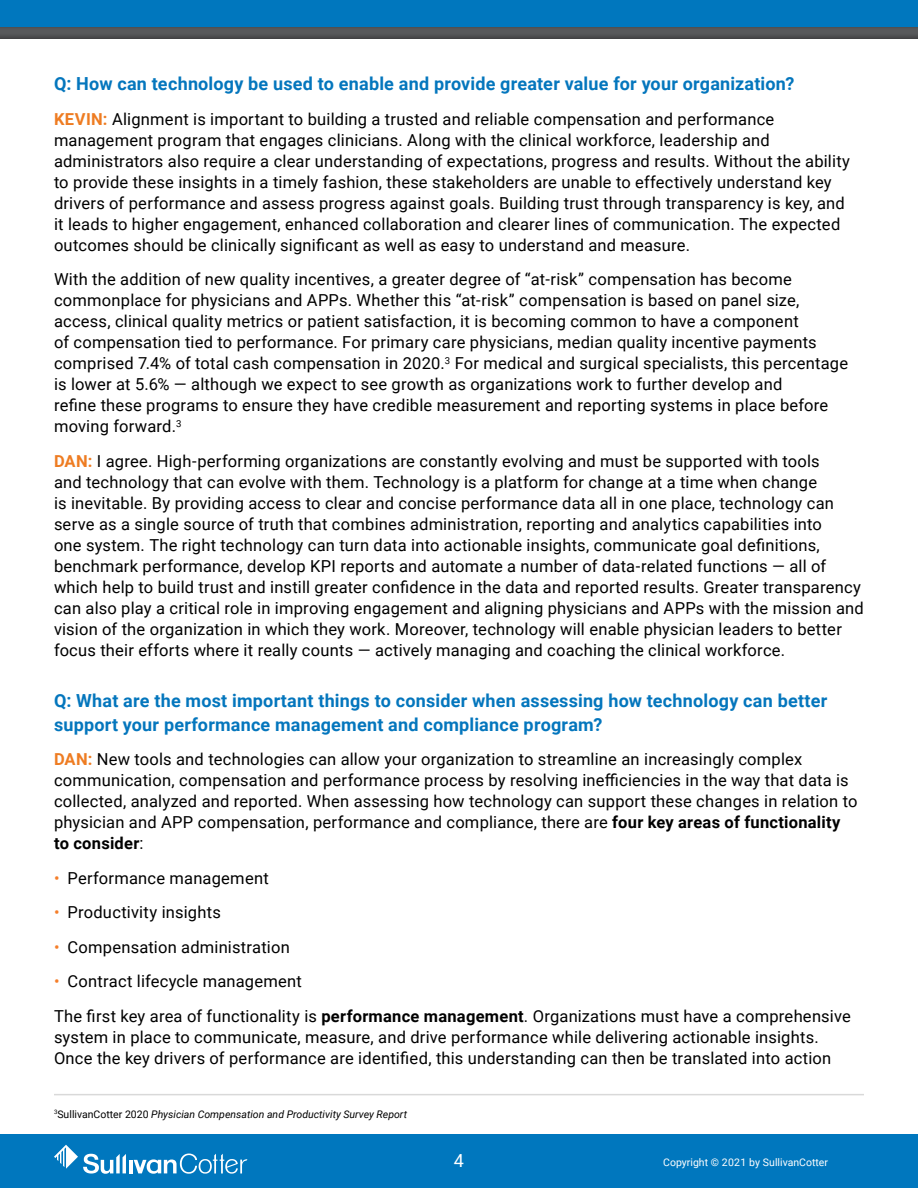
<style>
.page{position:relative;width:918px;height:1188px;background:#fff}
.page>*{position:absolute;margin:0;border:0;box-sizing:border-box;transform-origin:0 0}
.t1{font:700 18px/24px "Roboto";letter-spacing:.01em;color:#0476bd}
.t2{font:18px "Roboto";color:#fff}
.t3{font:16.5px/21px "Roboto";letter-spacing:.01em;color:#000}
.t4{font:italic 10.5px "Roboto";color:#000}
.t5{font:10.5px "Roboto";color:#fff}
.s1{font-weight:700;color:#ee7c22}
.s2{font-weight:700}
.s3{color:#f57e29}
.s4{font-style:normal}
</style>
<div class="page">
<div style="left:0;top:26px;width:918px;height:12px;background:#565658"></div>
<div style="left:0;top:0;width:918px;height:27px;background:#0077be"></div>
<div style="left:0;top:1134px;width:918px;height:54px;background:#0077be"></div>
<svg style="left:54px;top:1145px;width:194px;height:29px"></svg>
<hr style="left:54px;top:1094px;width:810px;height:1px;background:#d9d9d9">
<p class="t1" style="left:54px;top:71px;width:742px">Q: How can technology be used to enable and provide greater value for your organization?</p>
<p class="t3" style="left:54px;top:108px;width:798px"><span class="s1">KEVIN:</span> Alignment is important to building a trusted and reliable compensation and performance management program that engages clinicians. Along with the clinical workforce, leadership and administrators also require a clear understanding of expectations, progress and results. Without the ability to provide these insights in a timely fashion, these stakeholders are unable to effectively understand key drivers of performance and assess progress against goals. Building trust through transparency is key, and it leads to higher engagement, enhanced collaboration and clearer lines of communication. The expected outcomes should be clinically significant as well as easy to understand and measure.</p>
<p class="t3" style="left:54px;top:268px;width:796px">With the addition of new quality incentives, a greater degree of “at-risk” compensation has become commonplace for physicians and APPs. Whether this “at-risk” compensation is based on panel size, access, clinical quality metrics or patient satisfaction, it is becoming common to have a component<br>of compensation tied to performance. For primary care physicians, median quality incentive payments comprised 7.4% of total cash compensation in 2020.<sup>3</sup> For medical and surgical specialists, this percentage is lower at 5.6% — although we expect to see growth as organizations work to further develop and<br>refine these programs to ensure they have credible measurement and reporting systems in place before moving forward.<sup>3</sup></p>
<p class="t3" style="left:54px;top:450px;width:811px"><span class="s1">DAN:</span> I agree. High-performing organizations are constantly evolving and must be supported with tools<br>and technology that can evolve with them. Technology is a platform for change at a time when change<br>is inevitable. By providing access to clear and concise performance data all in one place, technology can serve as a single source of truth that combines administration, reporting and analytics capabilities into<br>one system. The right technology can turn data into actionable insights, communicate goal definitions, benchmark performance, develop KPI reports and automate a number of data-related functions — all of which help to build trust and instill greater confidence in the data and reported results. Greater transparency can also play a critical role in improving engagement and aligning physicians and APPs with the mission and vision of the organization in which they work. Moreover, technology will enable physician leaders to better focus their efforts where it really counts — actively managing and coaching the clinical workforce.</p>
<p class="t1" style="left:54px;top:688px;width:775px">Q: What are the most important things to consider when assessing how technology can better support your performance management and compliance program?</p>
<p class="t3" style="left:54px;top:748px;width:805px"><span class="s1">DAN:</span> New tools and technologies can allow your organization to streamline an increasingly complex communication, compensation and performance process by resolving inefficiencies in the way that data is collected, analyzed and reported. When assessing how technology can support these changes in relation to physician and APP compensation, performance and compliance, there are <span class="s2">four key areas of functionality to consider</span>:</p>
<p class="t3" style="left:54px;top:867px;width:216px"><span class="s3">•</span> Performance management</p>
<p class="t3" style="left:54px;top:901px;width:168px"><span class="s3">•</span> Productivity insights</p>
<p class="t3" style="left:54px;top:936px;width:237px"><span class="s3">•</span> Compensation administration</p>
<p class="t3" style="left:54px;top:963px;width:798px;line-height:34.5px"><span class="s3">•</span> Contract lifecycle management<br>The first key area of functionality is <span class="s2">performance management</span>. Organizations must have a comprehensive</p>
<p class="t3" style="left:54px;top:1026px;width:779px">system in place to communicate, measure, and drive performance while delivering actionable insights.<br>Once the key drivers of performance are identified, this understanding can then be translated into action</p>
<p class="t4" style="left:54px;top:1107px;width:355px"><sup>3</sup><span class="s4">SullivanCotter 2020</span> Physician Compensation and Productivity Survey Report</p>
<p class="t2" style="left:454px;top:1148px;width:12px">4</p>
<p class="t5" style="left:663px;top:1154px;width:166px">Copyright © 2021 by SullivanCotter</p>
</div>
